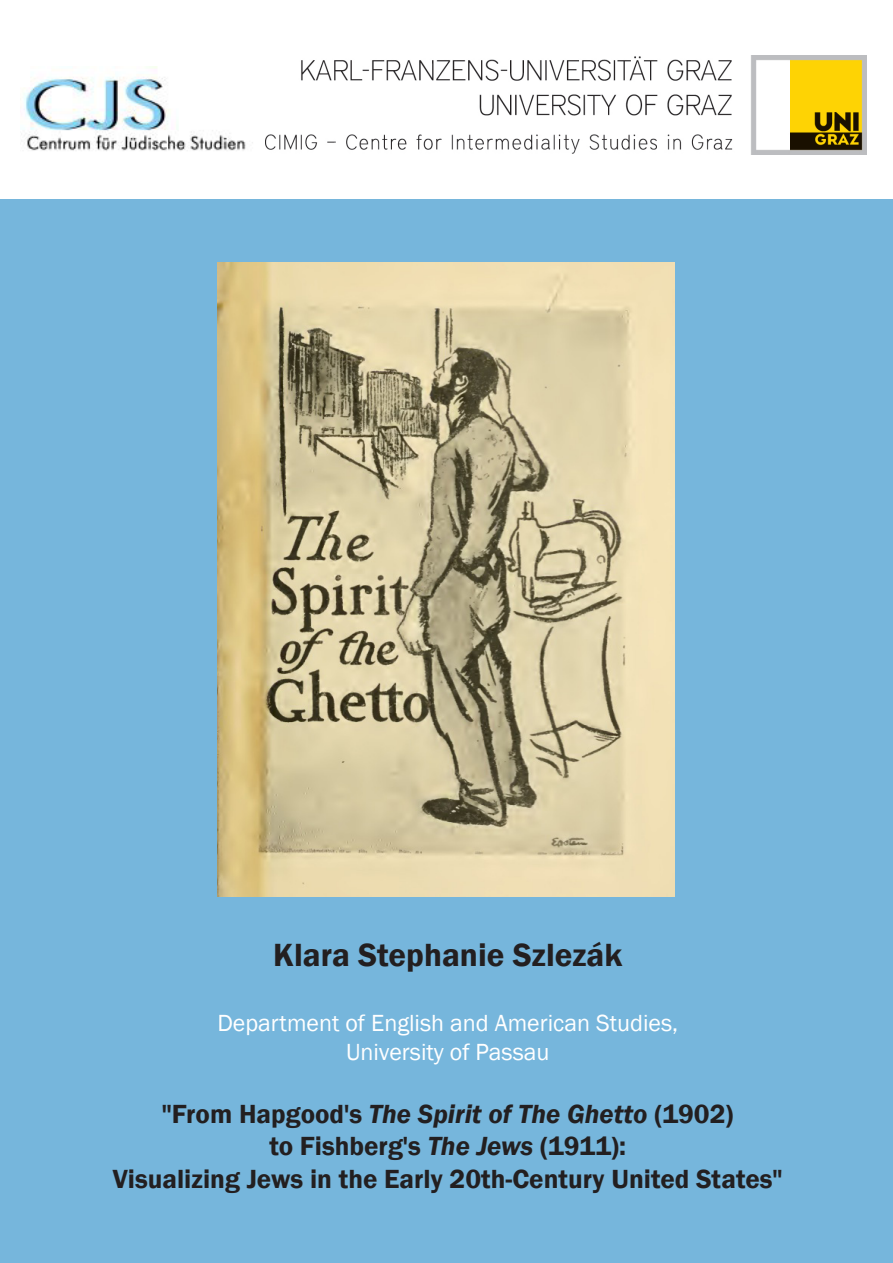
<style>
.page{position:relative;width:893px;height:1263px;background:#fff}
.page>*{position:absolute;margin:0;border:0;box-sizing:border-box;transform-origin:0 0}
.t1{font:600 33px "Franklin Gothic";color:#231f20}
.t2{font:600 27px/32.4px "Franklin Gothic";color:#231f20;text-align:center}
.t3{font:24px/28.8px "Franklin Gothic";color:#fff;text-align:center}
.s1{font-style:italic}
</style>
<div class="page">
<div style="left:0;top:200px;width:893px;height:1063px;background:#76b6dc"></div>
<img style="left:218px;top:263px;width:456px;height:633px">
<img style="left:266px;top:55px;width:600px;height:99px">
<img style="left:24px;top:66px;width:229px;height:85px">
<p class="t1" style="left:273px;top:935px;width:351px">Klara Stephanie Szlezák</p>
<p class="t3" style="left:217px;top:1009px;width:462px">Department of English and American Studies,<br>University of Passau</p>
<p class="t2" style="left:113px;top:1098px;width:671px">"From Hapgood's <span class="s1">The Spirit of The Ghetto</span> (1902)<br>to Fishberg's <span class="s1">The Jews</span> (1911):<br>Visualizing Jews in the Early 20th-Century United States"</p>
</div>
